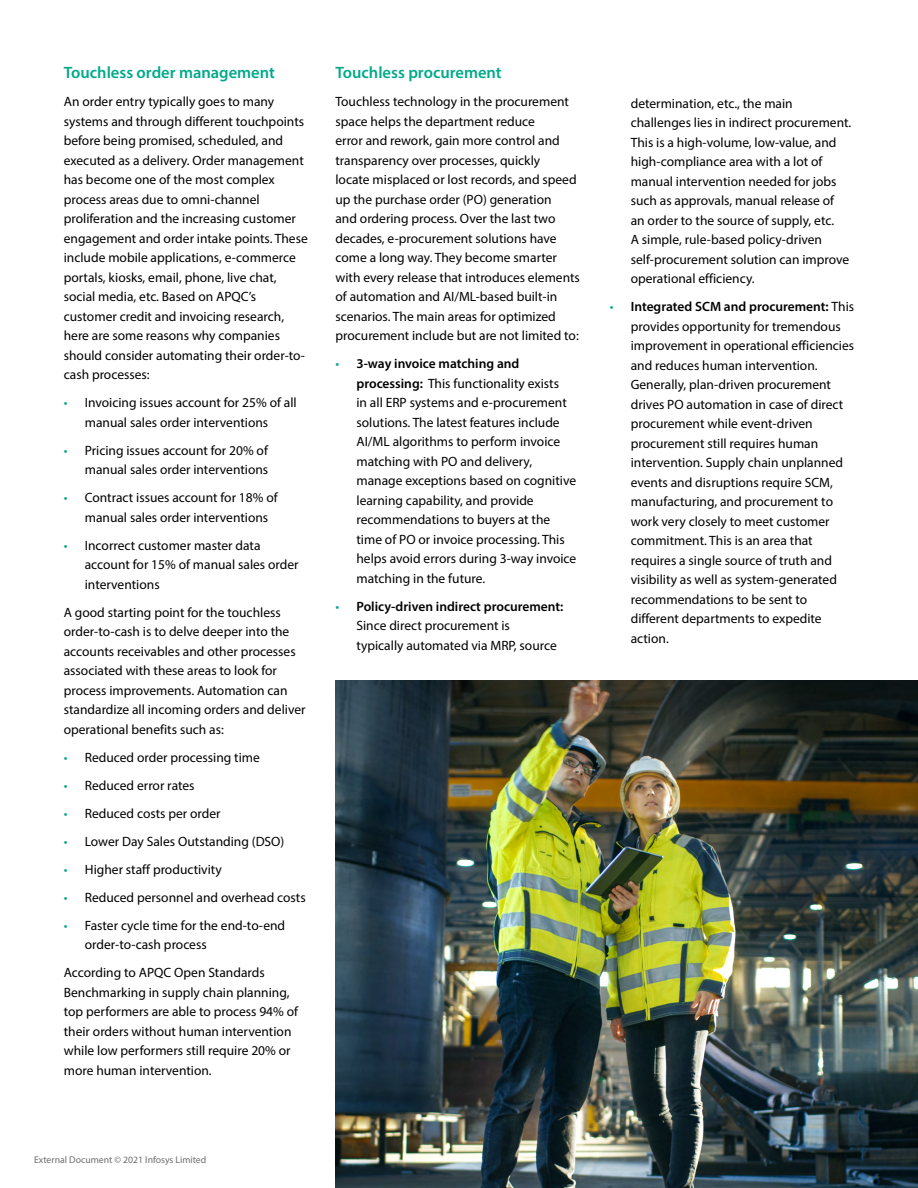
<style>
.page{position:relative;width:918px;height:1188px;background:#fff}
.page>*{position:absolute;margin:0;border:0;box-sizing:border-box;transform-origin:0 0}
.t1{font:600 16.5px "Myriad Pro";color:#00a98a}
.t2{font:13.5px/19.5px "Myriad Pro";color:#000}
.t3{font:9.75px "Myriad Pro";color:#6d6e71}
.s1{color:#00a98a}
.s2{font-weight:600}
</style>
<div class="page">
<img style="left:335px;top:680px;width:583px;height:508px">
<p class="t1" style="left:64px;top:62px;width:213px">Touchless order management</p>
<p class="t2" style="left:64px;top:92px;width:246px">An order entry typically goes to many systems and through different touchpoints before being promised, scheduled, and executed as a delivery. Order management has become one of the most complex process areas due to omni-channel proliferation and the increasing customer engagement and order intake points. These include mobile applications, e-commerce portals, kiosks, email, phone, live chat, social media, etc. Based on APQC’s customer credit and invoicing research, here are some reasons why companies should consider automating their order-to&shy;cash processes:</p>
<p class="t2" style="left:64px;top:393px;width:234px;text-align:center"><span class="s1">•</span> Invoicing issues account for 25% of all manual sales order interventions</p>
<p class="t2" style="left:64px;top:440px;width:206px;text-align:right"><span class="s1">•</span> Pricing issues account for 20% of manual sales order interventions</p>
<p class="t2" style="left:85px;top:488px;width:194px;text-indent:-21px"><span class="s1">•</span> Contract issues account for 18% of manual sales order interventions</p>
<p class="t2" style="left:85px;top:535px;width:215px;text-indent:-21px"><span class="s1">•</span> Incorrect customer master data account for 15% of manual sales order interventions</p>
<p class="t2" style="left:64px;top:602px;width:243px">A good starting point for the touchless order-to-cash is to delve deeper into the accounts receivables and other processes associated with these areas to look for process improvements. Automation can standardize all incoming orders and deliver operational benefits such as:</p>
<p class="t2" style="left:64px;top:747px;width:198px"><span class="s1">•</span> Reduced order processing time</p>
<p class="t2" style="left:64px;top:775px;width:132px"><span class="s1">•</span> Reduced error rates</p>
<p class="t2" style="left:64px;top:803px;width:158px"><span class="s1">•</span> Reduced costs per order</p>
<p class="t2" style="left:64px;top:831px;width:222px"><span class="s1">•</span> Lower Day Sales Outstanding (DSO)</p>
<p class="t2" style="left:64px;top:859px;width:160px"><span class="s1">•</span> Higher staff productivity</p>
<p class="t2" style="left:64px;top:887px;width:243px"><span class="s1">•</span> Reduced personnel and overhead costs</p>
<p class="t2" style="left:85px;top:915px;width:202px;text-indent:-21px"><span class="s1">•</span> Faster cycle time for the end-to-end order-to-cash process</p>
<p class="t2" style="left:64px;top:963px;width:236px">According to APQC Open Standards Benchmarking in supply chain planning, top performers are able to process 94% of their orders without human intervention while low performers still require 20% or more human intervention.</p>
<p class="t1" style="left:335px;top:62px;width:168px">Touchless procurement</p>
<p class="t2" style="left:335px;top:92px;width:246px">Touchless technology in the procurement space helps the department reduce<br>error and rework, gain more control and transparency over processes, quickly<br>locate misplaced or lost records, and speed up the purchase order (PO) generation<br>and ordering process. Over the last two decades, e-procurement solutions have come a long way. They become smarter with every release that introduces elements of automation and AI/ML-based built-in scenarios. The main areas for optimized procurement include but are not limited to:</p>
<p class="t2" style="left:356px;top:354px;width:221px;text-indent:-21px"><span class="s1">•</span> <span class="s2">3-way invoice matching and processing:</span> This functionality exists<br>in all ERP systems and e-procurement solutions. The latest features include AI/ML algorithms to perform invoice matching with PO and delivery, manage exceptions based on cognitive learning capability, and provide recommendations to buyers at the time of PO or invoice processing. This helps avoid errors during 3-way invoice matching in the future.</p>
<p class="t2" style="left:356px;top:596px;width:208px;text-indent:-21px"><span class="s1">•</span> <span class="s2">Policy-driven indirect procurement:<br></span>Since direct procurement is<br>typically automated via MRP, source</p>
<p class="t2" style="left:631px;top:93px;width:222px">determination, etc., the main challenges lies in indirect procurement.<br>This is a high-volume, low-value, and high-compliance area with a lot of manual intervention needed for jobs such as approvals, manual release of an order to the source of supply, etc.<br>A simple, rule-based policy-driven self-procurement solution can improve operational efficiency.</p>
<p class="t2" style="left:631px;top:297px;width:225px;text-indent:-21px"><span class="s1">•</span> <span class="s2">Integrated SCM and procurement:</span> This provides opportunity for tremendous improvement in operational efficiencies and reduces human intervention.<br>Generally, plan-driven procurement drives PO automation in case of direct procurement while event-driven procurement still requires human intervention. Supply chain unplanned events and disruptions require SCM, manufacturing, and procurement to work very closely to meet customer commitment. This is an area that requires a single source of truth and visibility as well as system-generated recommendations to be sent to different departments to expedite action.</p>
<p class="t3" style="left:34px;top:1154px;width:174px">External Document © 2021 Infosys Limited</p>
</div>
